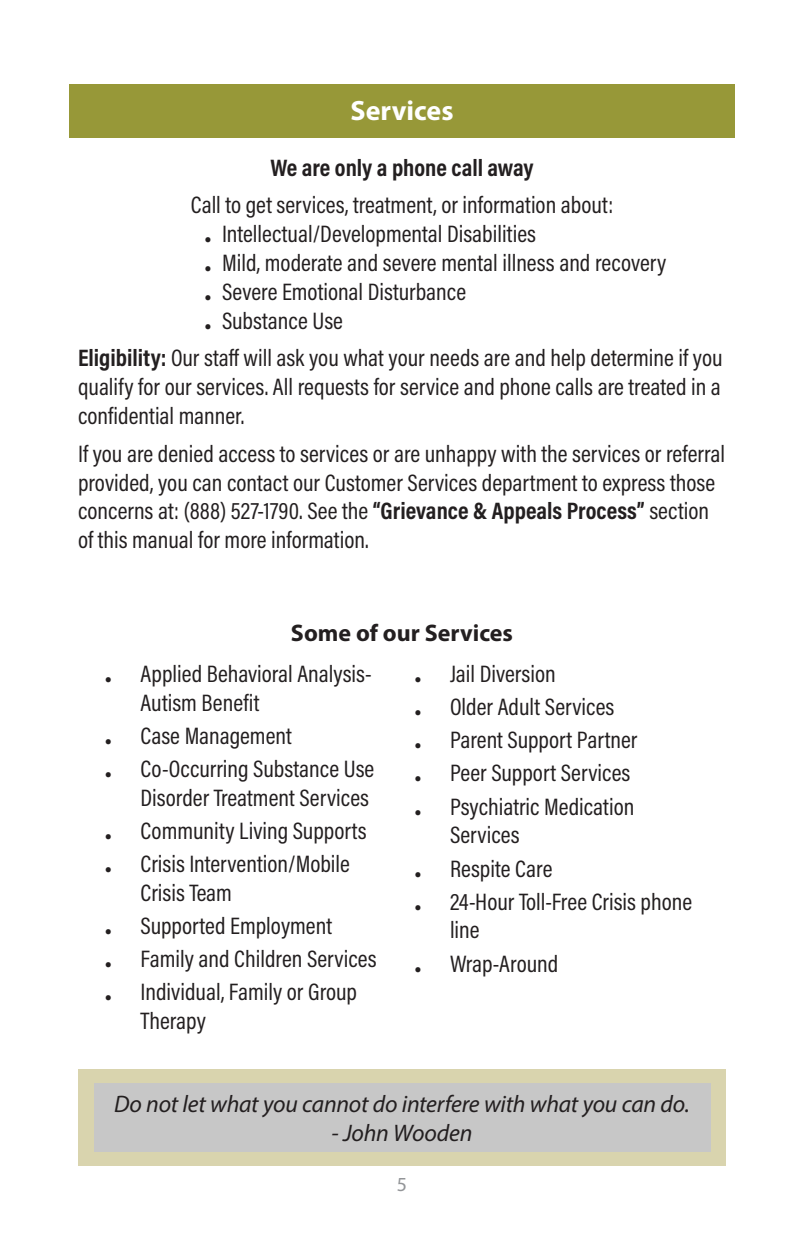
<style>
.page{position:relative;width:804px;height:1236px;background:#fff}
.page>*{position:absolute;margin:0;border:0;box-sizing:border-box;transform-origin:0 0}
.t1{font:700 28px "Myriad Pro";color:#fff}
.t2{font:24px/28.8px "Acumin Pro Cond";color:#231f20}
.t3{font:italic 24px "Myriad Pro";letter-spacing:-.01em;color:#231f20}
.t4{font:700 24px "Acumin Pro Cond";color:#231f20}
.t5{font:700 24px "Myriad Pro";color:#231f20}
.t6{font:20px "Myriad Pro";color:#939598}
.s1{font-family:"Myriad Pro";font-weight:700;font-size:28px}
.s2{font-weight:700}
</style>
<div class="page">
<div style="left:69px;top:84px;width:666px;height:54px;background:#979838"></div>
<div style="left:78px;top:1069px;width:648px;height:97px;background:#d9d4ae"></div>
<div style="left:94px;top:1083px;width:616px;height:68px;background:#c7c7c7"></div>
<p class="t1" style="left:350px;top:92px;width:105px">Services</p>
<p class="t4" style="left:270px;top:151px;width:265px">We are only a phone call away</p>
<p class="t2" style="left:191px;top:190px;width:424px">Call to get services, treatment, or information about:</p>
<p class="t2" style="left:204px;top:219px;width:334px"><span class="s1">.</span> Intellectual/Developmental Disabilities</p>
<p class="t2" style="left:204px;top:248px;width:464px"><span class="s1">.</span> Mild, moderate and severe mental illness and recovery</p>
<p class="t2" style="left:204px;top:277px;width:264px"><span class="s1">.</span> Severe Emotional Disturbance</p>
<p class="t2" style="left:204px;top:305px;width:141px"><span class="s1">.</span> Substance Use</p>
<p class="t2" style="left:78px;top:343px;width:646px;text-align:justify"><span class="s2">Eligibility:</span> Our staff will ask you what your needs are and help determine if you qualify for our services. All requests for service and phone calls are treated in a confidential manner.</p>
<p class="t2" style="left:78px;top:439px;width:649px">If you are denied access to services or are unhappy with the services or referral provided, you can contact our Customer Services department to express those concerns at: (888) 527-1790. See the <span class="s2">“Grievance &amp; Appeals Process”</span> section of this manual for more information.</p>
<p class="t5" style="left:291px;top:617px;width:224px">Some of our Services</p>
<p class="t2" style="left:141px;top:659px;width:233px;text-indent:-36px"><span class="s1">.</span> Applied Behavioral Analysis-<br>Autism Benefit</p>
<p class="t2" style="left:105px;top:721px;width:189px"><span class="s1">.</span> Case Management</p>
<p class="t2" style="left:105px;top:754px;width:271px;text-align:right"><span class="s1">.</span> Co-Occurring Substance Use<br>Disorder Treatment Services</p>
<p class="t2" style="left:105px;top:816px;width:264px"><span class="s1">.</span> Community Living Supports</p>
<p class="t2" style="left:141px;top:849px;width:211px;text-indent:-36px"><span class="s1">.</span> Crisis Intervention/Mobile<br>Crisis Team</p>
<p class="t2" style="left:105px;top:911px;width:229px"><span class="s1">.</span> Supported Employment</p>
<p class="t2" style="left:105px;top:944px;width:274px"><span class="s1">.</span> Family and Children Services</p>
<p class="t2" style="left:141px;top:977px;width:218px;text-indent:-36px"><span class="s1">.</span> Individual, Family or Group<br>Therapy</p>
<p class="t2" style="left:414px;top:659px;width:143px"><span class="s1">.</span> Jail Diversion</p>
<p class="t2" style="left:414px;top:692px;width:202px"><span class="s1">.</span> Older Adult Services</p>
<p class="t2" style="left:414px;top:725px;width:225px"><span class="s1">.</span> Parent Support Partner</p>
<p class="t2" style="left:414px;top:758px;width:218px"><span class="s1">.</span> Peer Support Services</p>
<p class="t2" style="left:450px;top:791px;width:186px;text-indent:-36px"><span class="s1">.</span> Psychiatric Medication<br>Services</p>
<p class="t2" style="left:414px;top:853px;width:140px"><span class="s1">.</span> Respite Care</p>
<p class="t2" style="left:450px;top:887px;width:244px;text-indent:-36px"><span class="s1">.</span> 24-Hour Toll-Free Crisis phone line</p>
<p class="t2" style="left:414px;top:948px;width:146px"><span class="s1">.</span> Wrap-Around</p>
<p class="t3" style="left:114px;top:1089px;width:577px">Do not let what you cannot do interfere with what you can do.</p>
<p class="t3" style="left:331px;top:1118px;width:143px">- John Wooden</p>
<p class="t6" style="left:397px;top:1172px;width:12px">5</p>
</div>
